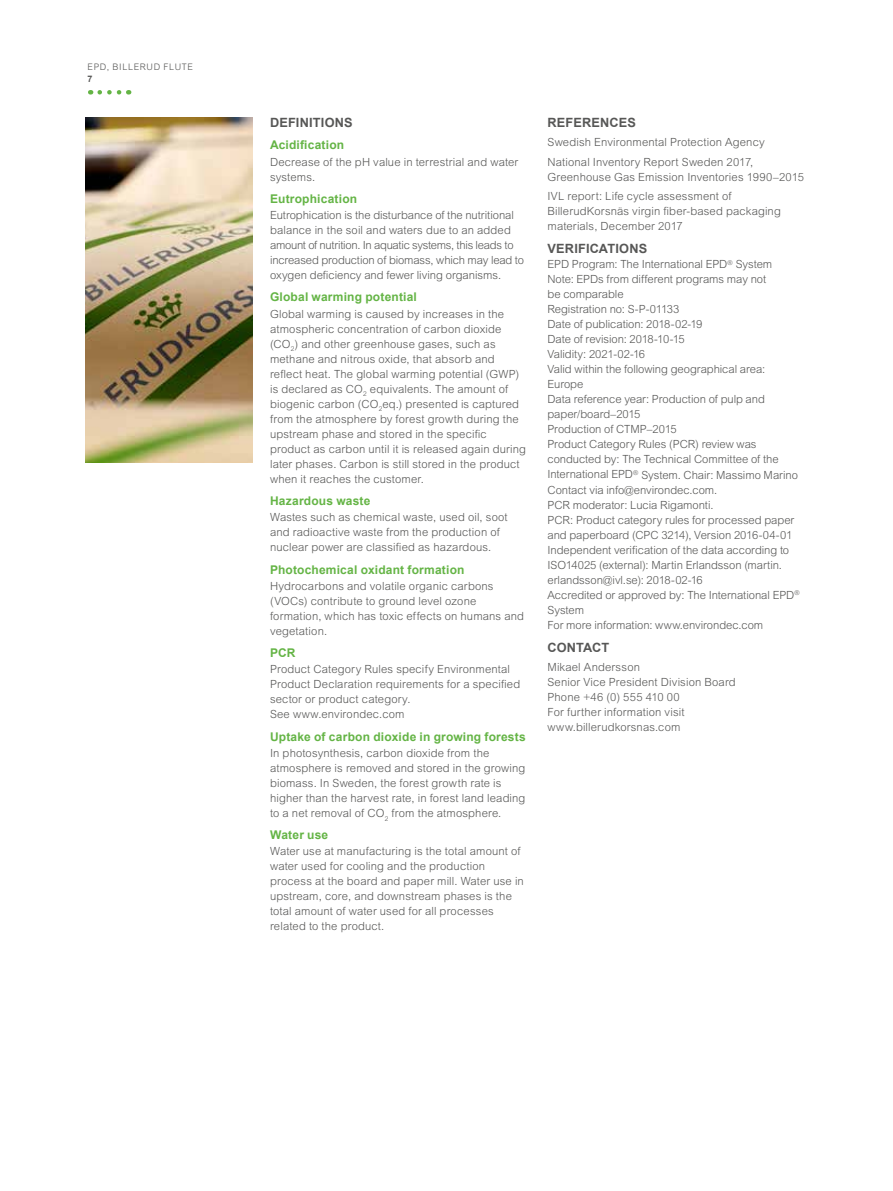
<style>
.page{position:relative;width:893px;height:1191px;background:#fff}
.page>*{position:absolute;margin:0;border:0;box-sizing:border-box;transform-origin:0 0}
.t1{font:700 12.75px "Arial";letter-spacing:.015em;color:#575756}
.t2{font:700 12px "Arial";letter-spacing:.015em;color:#64b445}
.t3{font:300 11.25px/15px "Arial MT Std";letter-spacing:.01em;color:#575756}
.t4{font:300 9px "Arial MT Std";letter-spacing:.07em;color:#575756}
.t5{font:700 9px "Arial";color:#575756}
</style>
<div class="page">
<svg style="left:100px;top:90px;width:29px;height:5px"></svg>
<img style="left:85px;top:118px;width:167px;height:344px">
<p class="t4" style="left:88px;top:62px;width:107px">EPD, BILLERUD FLUTE</p>
<p class="t5" style="left:88px;top:73px;width:7px">7</p>
<p class="t1" style="left:270px;top:114px;width:84px">DEFINITIONS</p>
<p class="t2" style="left:270px;top:137px;width:76px">Acidification</p>
<p class="t3" style="left:270px;top:154px;width:250px">Decrease of the pH value in terrestrial and water systems.</p>
<p class="t2" style="left:270px;top:191px;width:89px">Eutrophication</p>
<p class="t3" style="left:270px;top:208px;width:255px">Eutrophication is the disturbance of the nutritional balance in the soil and waters due to an added amount of nutrition. In aquatic systems, this leads to increased production of biomass, which may lead to oxygen deficiency and fewer living organisms.</p>
<p class="t2" style="left:270px;top:289px;width:148px">Global warming potential</p>
<p class="t3" style="left:270px;top:306px;width:258px">Global warming is caused by increases in the atmospheric concentration of carbon dioxide (CO<sub>2</sub>) and other greenhouse gases, such as methane and nitrous oxide, that absorb and reflect heat. The global warming potential (GWP) is declared as CO<sub>2</sub> equivalents. The amount of biogenic carbon (CO<sub>2</sub>eq.) presented is captured from the atmosphere by forest growth during the upstream phase and stored in the specific product as carbon until it is released again during later phases. Carbon is still stored in the product when it reaches the customer.</p>
<p class="t2" style="left:270px;top:493px;width:102px">Hazardous waste</p>
<p class="t3" style="left:270px;top:510px;width:239px">Wastes such as chemical waste, used oil, soot and radioactive waste from the production of nuclear power are classified as hazardous.</p>
<p class="t2" style="left:270px;top:561px;width:196px">Photochemical oxidant formation</p>
<p class="t3" style="left:270px;top:578px;width:255px">Hydrocarbons and volatile organic carbons (VOCs) contribute to ground level ozone formation, which has toxic effects on humans and vegetation.</p>
<p class="t2" style="left:270px;top:645px;width:27px">PCR</p>
<p class="t3" style="left:270px;top:662px;width:252px">Product Category Rules specify Environmental Product Declaration requirements for a specified sector or product category.<br>See www.environdec.com</p>
<p class="t2" style="left:270px;top:728px;width:257px">Uptake of carbon dioxide in growing forests</p>
<p class="t3" style="left:270px;top:745px;width:257px">In photosynthesis, carbon dioxide from the atmosphere is removed and stored in the growing biomass. In Sweden, the forest growth rate is higher than the harvest rate, in forest land leading to a net removal of CO<sub>2</sub> from the atmosphere.</p>
<p class="t2" style="left:270px;top:827px;width:60px">Water use</p>
<p class="t3" style="left:270px;top:844px;width:255px">Water use at manufacturing is the total amount of water used for cooling and the production process at the board and paper mill. Water use in upstream, core, and downstream phases is the total amount of water used for all processes related to the product.</p>
<p class="t1" style="left:547px;top:114px;width:90px">REFERENCES</p>
<p class="t3" style="left:547px;top:133px;width:219px;line-height:19.2px">Swedish Environmental Protection Agency<br>National Inventory Report Sweden 2017,</p>
<p class="t3" style="left:547px;top:167px;width:258px;line-height:19.2px">Greenhouse Gas Emission Inventories 1990–2015<br>IVL report: Life cycle assessment of</p>
<p class="t3" style="left:547px;top:203px;width:235px">BillerudKorsnäs virgin fiber-based packaging materials, December 2017</p>
<p class="t1" style="left:547px;top:240px;width:101px">VERIFICATIONS</p>
<p class="t3" style="left:547px;top:257px;width:254px">EPD Program: The International EPD<sup>®</sup> System Note: EPDs from different programs may not<br>be comparable<br>Registration no: S-P-01133<br>Date of publication: 2018-02-19<br>Date of revision: 2018-10-15<br>Validity: 2021-02-16<br>Valid within the following geographical area:<br>Europe<br>Data reference year: Production of pulp and paper/board–2015<br>Production of CTMP–2015<br>Product Category Rules (PCR) review was conducted by: The Technical Committee of the International EPD<sup>®</sup> System. Chair: Massimo Marino Contact via info@environdec.com.<br>PCR moderator: Lucia Rigamonti.<br>PCR: Product category rules for processed paper and paperboard (CPC 3214), Version 2016-04-01<br>Independent verification of the data according to ISO14025 (external): Martin Erlandsson (martin. erlandsson@ivl.se): 2018-02-16<br>Accredited or approved by: The International EPD<sup>® </sup>System<br>For more information: www.environdec.com</p>
<p class="t1" style="left:547px;top:639px;width:63px">CONTACT</p>
<p class="t3" style="left:547px;top:660px;width:190px">Mikael Andersson<br>Senior Vice President Division Board<br>Phone +46 (0) 555 410 00<br>For further information visit www.billerudkorsnas.com</p>
</div>
